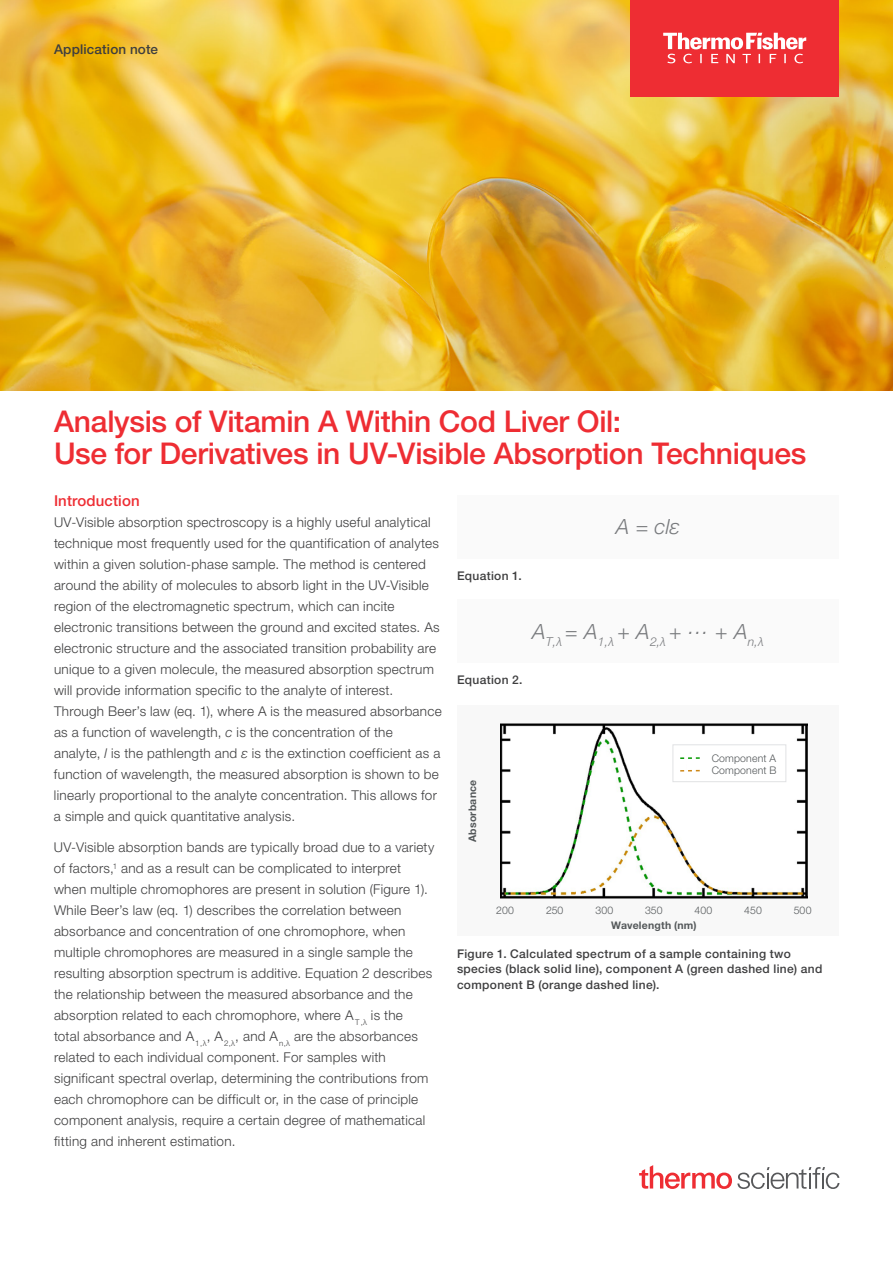
<style>
.page{position:relative;width:893px;height:1263px;background:#fff}
.page>*{position:absolute;margin:0;border:0;box-sizing:border-box;transform-origin:0 0}
.t1{font:500 30px/31.5px "Helvetica Neue LTW1 G";letter-spacing:-.01em;color:#ee2d33}
.t2{font:italic 300 21px "Helvetica Neue LTW1 G";color:#787a7d}
.t3{font:500 15px "Helvetica Neue LTW1 G";letter-spacing:.01em;color:#ee2d33}
.t4{font:300 13.5px/21px "Helvetica Neue LTW1 G";letter-spacing:.02em;color:#3e3e3f}
.t5{font:500 13.5px "Helvetica Neue LTW1 G";letter-spacing:.01em;color:#3e3e3f}
.t6{font:italic 300 12.3px "Helvetica Neue LTW1 G";color:#787a7d}
.t7{font:500 12px/15.8px "Helvetica Neue LTW1 G";letter-spacing:.03em;color:#3e3e3f}
.t8{font:300 10.5px/12.6px "Helvetica Neue LTW1 G";letter-spacing:.015em;color:#54585a}
.t9{font:700 10.5px "Helvetica Neue LTW1 G";letter-spacing:.02em;color:#54585a}
.s1{font-style:italic}
.s2{font-style:normal}
</style>
<div class="page">
<div style="left:457px;top:705px;width:382px;height:231px;background:#f8f8f8"></div>
<img style="left:500px;top:724px;width:307px;height:174px">
<img style="left:0;top:0;width:893px;height:390px">
<div style="left:457px;top:495px;width:382px;height:63px;background:#fafafa"></div>
<div style="left:457px;top:600px;width:382px;height:63px;background:#fafafa"></div>
<div style="left:687px;top:760px;width:103px;height:29px;background:#fff"></div>
<div style="left:673px;top:745px;width:113px;height:37px;border:1px solid #e1e2e4"></div>
<svg style="left:680px;top:757px;width:20px;height:2px"></svg>
<svg style="left:680px;top:770px;width:20px;height:1px"></svg>
<svg style="left:639px;top:1165px;width:200px;height:24px"></svg>
<div style="left:630px;top:0;width:209px;height:96px;background:#ee2d33"></div>
<svg style="left:663px;top:33px;width:143px;height:30px"></svg>
<p class="t5" style="left:54px;top:41px;width:106px">Application note</p>
<h1 class="t1" style="left:54px;top:406px;width:754px">Analysis of Vitamin A Within Cod Liver Oil:<br>Use for Derivatives in UV-Visible Absorption Techniques</h1>
<p class="t3" style="left:54px;top:491px;width:87px">Introduction</p>
<p class="t4" style="left:54px;top:511px;width:389px">UV-Visible absorption spectroscopy is a highly useful analytical technique most frequently used for the quantification of analytes within a given solution-phase sample. The method is centered around the ability of molecules to absorb light in the UV-Visible region of the electromagnetic spectrum, which can incite electronic transitions between the ground and excited states. As electronic structure and the associated transition probability are unique to a given molecule, the measured absorption spectrum will provide information specific to the analyte of interest.<br>Through Beer’s law (eq. 1), where A is the measured absorbance as a function of wavelength, <span class="s1">c</span> is the concentration of the analyte, <span class="s1">l</span> is the pathlength and <span class="s1">ε</span> is the extinction coefficient as a function of wavelength, the measured absorption is shown to be linearly proportional to the analyte concentration. This allows for a simple and quick quantitative analysis.</p>
<p class="t4" style="left:54px;top:837px;width:382px">UV-Visible absorption bands are typically broad due to a variety of factors,<sup>1</sup> and as a result can be complicated to interpret when multiple chromophores are present in solution (Figure 1).<br>While Beer’s law (eq. 1) describes the correlation between absorbance and concentration of one chromophore, when multiple chromophores are measured in a single sample the resulting absorption spectrum is additive. Equation 2 describes the relationship between the measured absorbance and the absorption related to each chromophore, where A <sub>T,λ</sub> is the<br>total absorbance and A<sub>1,λ</sub>, A<sub>2,λ</sub>, and A<sub>n,λ</sub> are the absorbances related to each individual component. For samples with significant spectral overlap, determining the contributions from each chromophore can be difficult or, in the case of principle component analysis, require a certain degree of mathematical fitting and inherent estimation.</p>
<p class="t7" style="left:457px;top:568px;width:66px">Equation 1.</p>
<h2 class="t2" style="left:616px;top:514px;width:65px">A <span class="s2">=</span> clε</h2>
<p class="t6" style="left:532px;top:634px;width:233px"><sup>A</sup>T,λ <sup>=</sup> <sup>A</sup>1,λ <sup>+</sup> <sup>A</sup>2,λ <sup>+</sup> <sup>…</sup> <sup>+</sup> <sup>A</sup>n,λ</p>
<p class="t7" style="left:457px;top:672px;width:67px">Equation 2.</p>
<p class="t9" style="left:466px;top:842px;width:64px;rotate:-90deg">Absorbance</p>
<p class="t8" style="left:712px;top:752px;width:66px">Component A<br>Component B</p>
<p class="t8" style="left:496px;top:904px;width:19px">200</p>
<p class="t8" style="left:546px;top:904px;width:19px">250</p>
<p class="t8" style="left:595px;top:904px;width:19px">300</p>
<p class="t8" style="left:645px;top:904px;width:19px">350</p>
<p class="t8" style="left:694px;top:904px;width:19px">400</p>
<p class="t8" style="left:744px;top:904px;width:19px">450</p>
<p class="t8" style="left:794px;top:904px;width:19px">500</p>
<p class="t9" style="left:611px;top:919px;width:87px">Wavelength (nm)</p>
<p class="t7" style="left:457px;top:945px;width:367px">Figure 1. Calculated spectrum of a sample containing two species (black solid line), component A (green dashed line) and component B (orange dashed line).</p>
</div>
